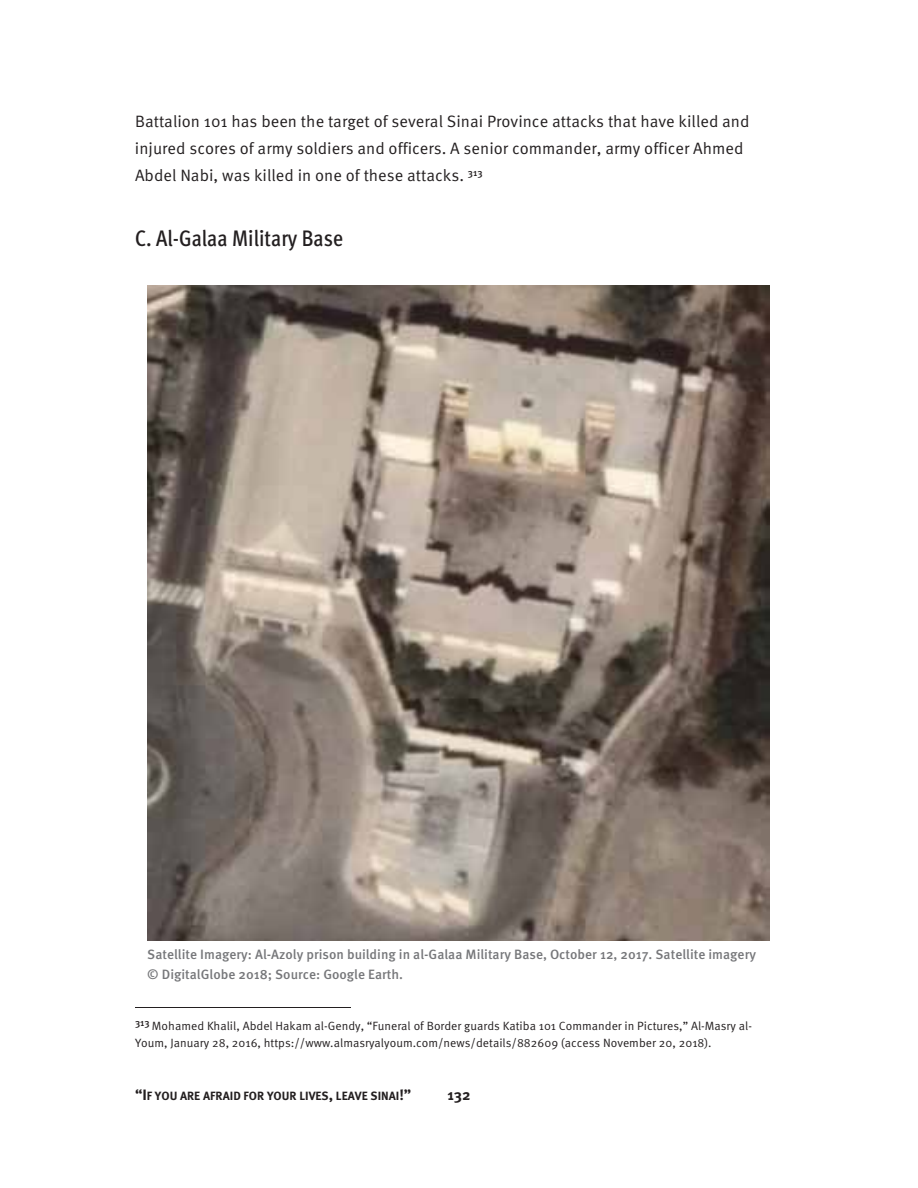
<style>
.page{position:relative;width:918px;height:1188px;background:#fff}
.page>*{position:absolute;margin:0;border:0;box-sizing:border-box;transform-origin:0 0}
.t1{font:500 condensed 22.5px "Meta Pro";color:#231f20}
.t2{font:16.5px/27px "Meta Pro Norm";color:#231f20}
.t3{font:700 15px "Meta Pro";color:#231f20}
.t4{font:500 13.5px/20.1px "Meta Pro";color:#76777a}
.t5{font:12px/16.5px "Meta Pro Norm";color:#231f20}
.t6{font:700 12px "Meta Pro";color:#231f20}
.s1{font-size:15px}
</style>
<div class="page">
<hr style="left:135px;top:1007px;width:216px;height:1px;background:#231f20">
<img style="left:148px;top:286px;width:621px;height:655px">
<h2 class="t2" style="left:135px;top:109px;width:616px">Battalion 101 has been the target of several Sinai Province attacks that have killed and injured scores of army soldiers and officers. A senior commander, army officer Ahmed<br>Abdel Nabi, was killed in one of these attacks. <sup>313</sup></h2>
<h1 class="t1" style="left:135px;top:230px;width:210px">C. Al-Galaa Military Base</h1>
<p class="t4" style="left:147px;top:945px;width:610px">Satellite Imagery: Al-Azoly prison building in al-Galaa Military Base, October 12, 2017. Satellite imagery © DigitalGlobe 2018; Source: Google Earth.</p>
<p class="t5" style="left:135px;top:1019px;width:618px"><sup>313</sup> Mohamed Khalil, Abdel Hakam al-Gendy, “Funeral of Border guards Katiba 101 Commander in Pictures,” Al-Masry al-<br>Youm, January 28, 2016, https://www.almasryalyoum.com/news/details/882609 (access November 20, 2018).</p>
<p class="t6" style="left:135px;top:1091px;width:278px"><span class="s1">“I</span>F YOU ARE AFRAID FOR YOUR LIVES<span class="s1">,</span> LEAVE SINAI<span class="s1">!”</span></p>
<p class="t3" style="left:447px;top:1089px;width:25px">132</p>
</div>
